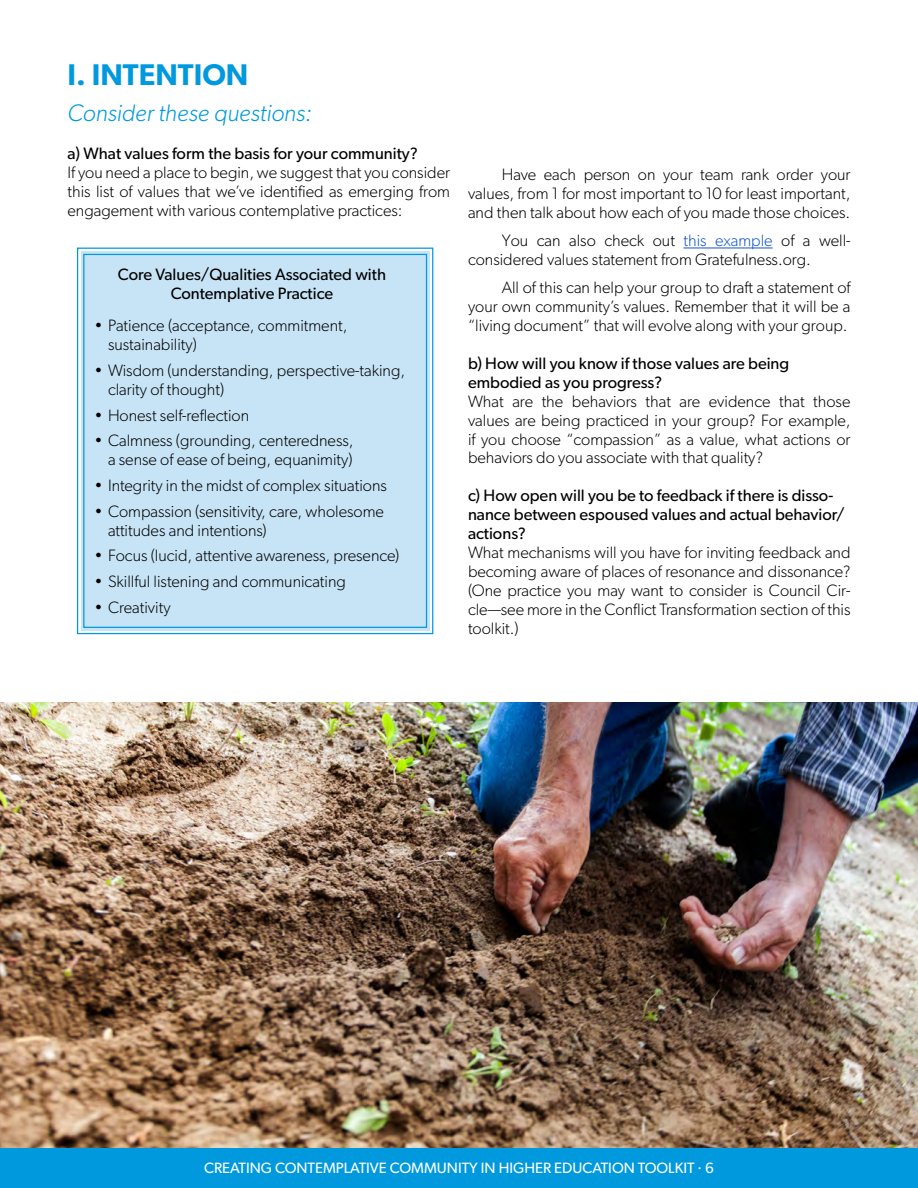
<style>
.page{position:relative;width:918px;height:1188px;background:#fff}
.page>*{position:absolute;margin:0;border:0;box-sizing:border-box;transform-origin:0 0}
.t1{font:600 30px "Gibson";color:#09d}
.t2{font:italic 300 24px "Gibson";color:#09d}
.t3{font:300 16.5px/18.9px "Gibson";color:#000;text-align:justify}
.t4{font:16.5px/18.9px "Gibson";color:#000}
.t5{font:15px "Gibson";color:#fff}
.s1{color:#15c}
</style>
<div class="page">
<div style="left:0;top:1148px;width:918px;height:40px;background:#09d"></div>
<div style="left:77px;top:247px;width:357px;height:388px;background:#c7e4f6"></div>
<div style="left:83px;top:254px;width:344px;height:374px;border:1px solid #09d"></div>
<hr style="left:684px;top:248px;width:89px;height:1px;background:#15c">
<img style="left:0;top:702px;width:918px;height:446px">
<p class="t1" style="left:68px;top:56px;width:182px">I. INTENTION</p>
<p class="t2" style="left:68px;top:99px;width:246px">Consider these questions:</p>
<p class="t4" style="left:68px;top:144px;width:352px">a) What values form the basis for your community?</p>
<p class="t3" style="left:68px;top:163px;width:384px">If you need a place to begin, we suggest that you consider this list of values that we’ve identified as emerging from engagement with various contemplative practices:</p>
<p class="t4" style="left:118px;top:264px;width:270px;text-align:center">Core Values/Qualities Associated with<br>Contemplative Practice</p>
<p class="t3" style="left:108px;top:316px;width:241px;text-indent:-14px">• Patience (acceptance, commitment, sustainability)</p>
<p class="t3" style="left:108px;top:361px;width:299px;text-indent:-14px">• Wisdom (understanding, perspective-taking, clarity of thought)</p>
<p class="t3" style="left:94px;top:405px;width:156px">• Honest self-reflection</p>
<p class="t3" style="left:94px;top:431px;width:260px;text-align:right">• Calmness (grounding, centeredness, a sense of ease of being, equanimity)</p>
<p class="t3" style="left:94px;top:476px;width:294px">• Integrity in the midst of complex situations</p>
<p class="t3" style="left:108px;top:501px;width:277px;text-indent:-14px">• Compassion (sensitivity, care, wholesome attitudes and intentions)</p>
<p class="t3" style="left:94px;top:546px;width:306px">• Focus (lucid, attentive awareness, presence)</p>
<p class="t3" style="left:94px;top:572px;width:253px">• Skillful listening and communicating</p>
<p class="t3" style="left:94px;top:598px;width:78px">• Creativity</p>
<p class="t3" style="left:468px;top:165px;width:384px;text-indent:34px">Have each person on your team rank order your values, from 1 for most important to 10 for least important, and then talk about how each of you made those choices.</p>
<p class="t3" style="left:468px;top:230px;width:384px;text-indent:34px">You can also check out <span class="s1">this example</span> of a well&shy;considered values statement from Gratefulness.org.</p>
<p class="t3" style="left:468px;top:277px;width:384px;text-indent:34px">All of this can help your group to draft a statement of your own community’s values. Remember that it will be a “living document” that will evolve along with your group.</p>
<p class="t4" style="left:468px;top:353px;width:323px">b) How will you know if those values are being embodied as you progress?</p>
<p class="t3" style="left:468px;top:391px;width:384px">What are the behaviors that are evidence that those values are being practiced in your group? For example, if you choose “compassion” as a value, what actions or behaviors do you associate with that quality?</p>
<p class="t4" style="left:468px;top:486px;width:378px">c) How open will you be to feedback if there is disso&shy;nance between espoused values and actual behavior/ actions?</p>
<p class="t3" style="left:468px;top:543px;width:384px">What mechanisms will you have for inviting feedback and becoming aware of places of resonance and dissonance? (One practice you may want to consider is Council Cir&shy;cle—see more in the Conflict Transformation section of this toolkit.)</p>
<p class="t5" style="left:204px;top:1159px;width:511px">CREATING CONTEMPLATIVE COMMUNITY IN HIGHER EDUCATION TOOLKIT . 6</p>
</div>
